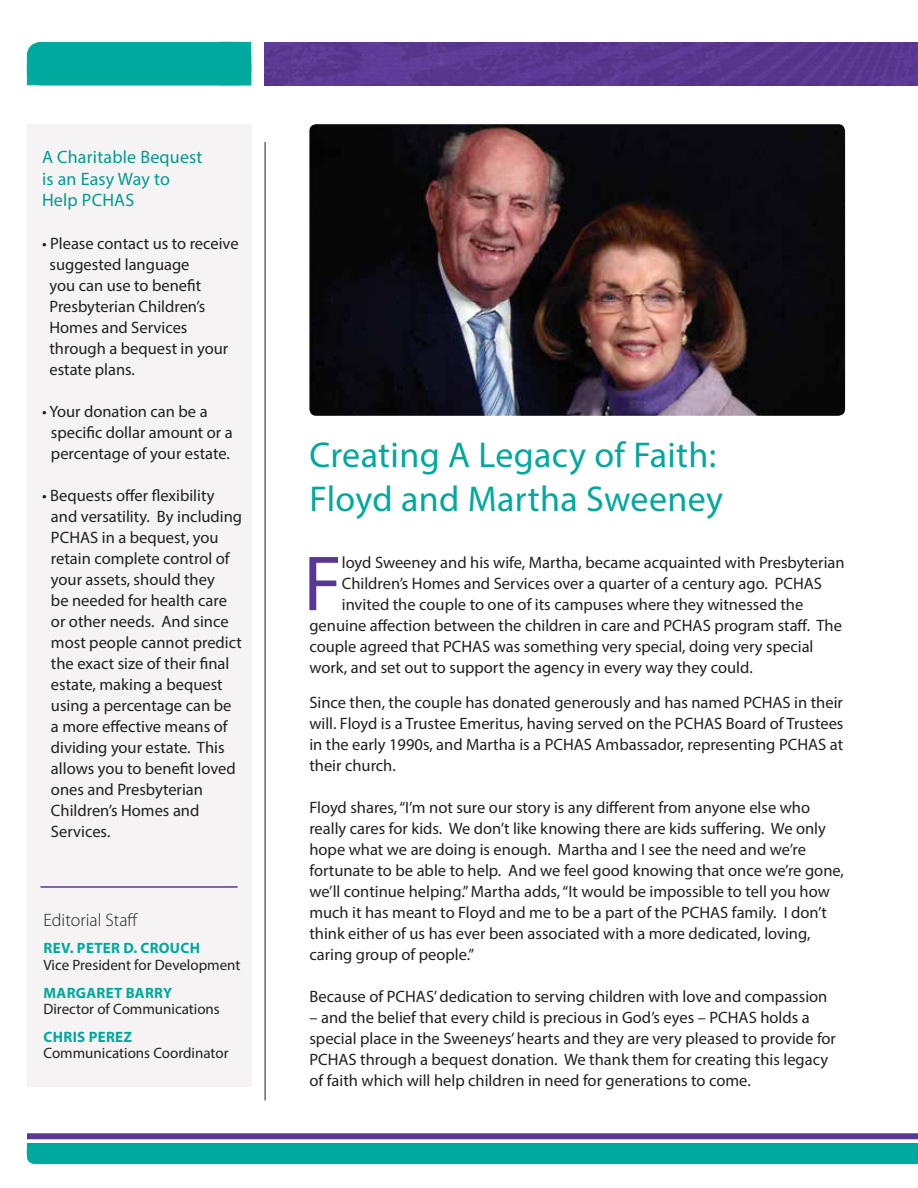
<style>
.page{position:relative;width:918px;height:1188px;background:#fff}
.page>*{position:absolute;margin:0;border:0;box-sizing:border-box;transform-origin:0 0}
.t1{font:78.75px "Myriad Pro";color:#5a3795}
.t2{font:36px/43.2px "Myriad Pro";letter-spacing:.01em;color:#00a99d}
.t3{font:18px/21.6px "Myriad Pro";letter-spacing:.01em;color:#009b90}
.t4{font:300 18px "Myriad Pro";color:#231f20}
.t5{font:16.5px/21px "Myriad Pro";color:#231f20}
.t6{font:15px "Myriad Pro";color:#231f20}
.t7{font:700 15px "Myriad Pro";letter-spacing:.02em;color:#00a99d}
</style>
<div class="page">
<div style="left:27px;top:124px;width:224px;height:963px;background:#f6f3f4"></div>
<hr style="left:265px;top:142px;width:1px;height:958px;background:#231f20">
<div style="left:27px;top:42px;width:224px;height:43px;background:#00a99d;border-radius:14px"></div>
<div style="left:27px;top:42px;width:224px;height:43px;border:1px solid #00a99d;border-radius:14px"></div>
<div style="left:27px;top:1133px;width:891px;height:6px;background:#5a3795"></div>
<hr style="left:40px;top:886px;width:198px;height:2px;background:#5a3795">
<div style="left:265px;top:42px;width:653px;height:43px;background:#593890"></div>
<div style="left:27px;top:64px;width:224px;height:21px;background:#00a99d"></div>
<div style="left:220px;top:42px;width:31px;height:43px;background:#00a99d"></div>
<div style="left:27px;top:1143px;width:891px;height:21px;background:#00a99d"></div>
<img style="left:309px;top:124px;width:536px;height:292px">
<p class="t3" style="left:42px;top:146px;width:162px">A Charitable Bequest is an Easy Way to<br>Help PCHAS</p>
<p class="t5" style="left:50px;top:232px;width:191px;text-indent:-8px">• Please contact us to receive suggested language<br>you can use to benefit<br>Presbyterian Children’s<br>Homes and Services through a bequest in your estate plans.</p>
<p class="t5" style="left:51px;top:400px;width:183px;text-indent:-9px">• Your donation can be a specific dollar amount or a percentage of your estate.</p>
<p class="t5" style="left:51px;top:484px;width:193px;text-indent:-9px">• Bequests offer flexibility and versatility. By including<br>PCHAS in a bequest, you retain complete control of your assets, should they<br>be needed for health care or other needs. And since most people cannot predict the exact size of their final estate, making a bequest using a percentage can be a more effective means of dividing your estate. This allows you to benefit loved ones and Presbyterian<br>Children’s Homes and<br>Services.</p>
<p class="t4" style="left:44px;top:909px;width:96px">Editorial Staff</p>
<p class="t7" style="left:44px;top:939px;width:158px">REV. PETER D. CROUCH</p>
<p class="t6" style="left:43px;top:956px;width:199px">Vice President for Development</p>
<p class="t7" style="left:44px;top:983px;width:130px">MARGARET BARRY</p>
<p class="t6" style="left:43px;top:1000px;width:178px">Director of Communications</p>
<p class="t7" style="left:44px;top:1027px;width:90px">CHRIS PEREZ</p>
<p class="t6" style="left:43px;top:1044px;width:187px">Communications Coordinator</p>
<h2 class="t2" style="left:309px;top:433px;width:415px">Creating A Legacy of Faith:<br>Floyd and Martha Sweeney</h2>
<h1 class="t1" style="left:303px;top:535px;width:40px">F</h1>
<p class="t5" style="left:342px;top:552px;width:504px">loyd Sweeney and his wife, Martha, became acquainted with Presbyterian</p>
<p class="t5" style="left:342px;top:573px;width:482px">Children’s Homes and Services over a quarter of a century ago. PCHAS</p>
<p class="t5" style="left:342px;top:594px;width:463px">invited the couple to one of its campuses where they witnessed the</p>
<p class="t5" style="left:309px;top:615px;width:534px">genuine affection between the children in care and PCHAS program staff. The</p>
<p class="t5" style="left:309px;top:636px;width:506px">couple agreed that PCHAS was something very special, doing very special</p>
<p class="t5" style="left:309px;top:657px;width:445px">work, and set out to support the agency in every way they could.</p>
<p class="t5" style="left:309px;top:691px;width:536px;text-align:justify">Since then, the couple has donated generously and has named PCHAS in their will. Floyd is a Trustee Emeritus, having served on the PCHAS Board of Trustees in the early 1990s, and Martha is a PCHAS Ambassador, representing PCHAS at their church.</p>
<p class="t5" style="left:309px;top:796px;width:536px">Floyd shares, “I’m not sure our story is any different from anyone else who really cares for kids. We don’t like knowing there are kids suffering. We only hope what we are doing is enough. Martha and I see the need and we’re fortunate to be able to help. And we feel good knowing that once we’re gone, we’ll continue helping.” Martha adds, “It would be impossible to tell you how much it has meant to Floyd and me to be a part of the PCHAS family. I don’t think either of us has ever been associated with a more dedicated, loving, caring group of people.”</p>
<p class="t5" style="left:309px;top:985px;width:520px">Because of PCHAS’ dedication to serving children with love and compassion</p>
<p class="t5" style="left:309px;top:1006px;width:528px">– and the belief that every child is precious in God’s eyes – PCHAS holds a special place in the Sweeneys’ hearts and they are very pleased to provide for PCHAS through a bequest donation. We thank them for creating this legacy of faith which will help children in need for generations to come.</p>
</div>
